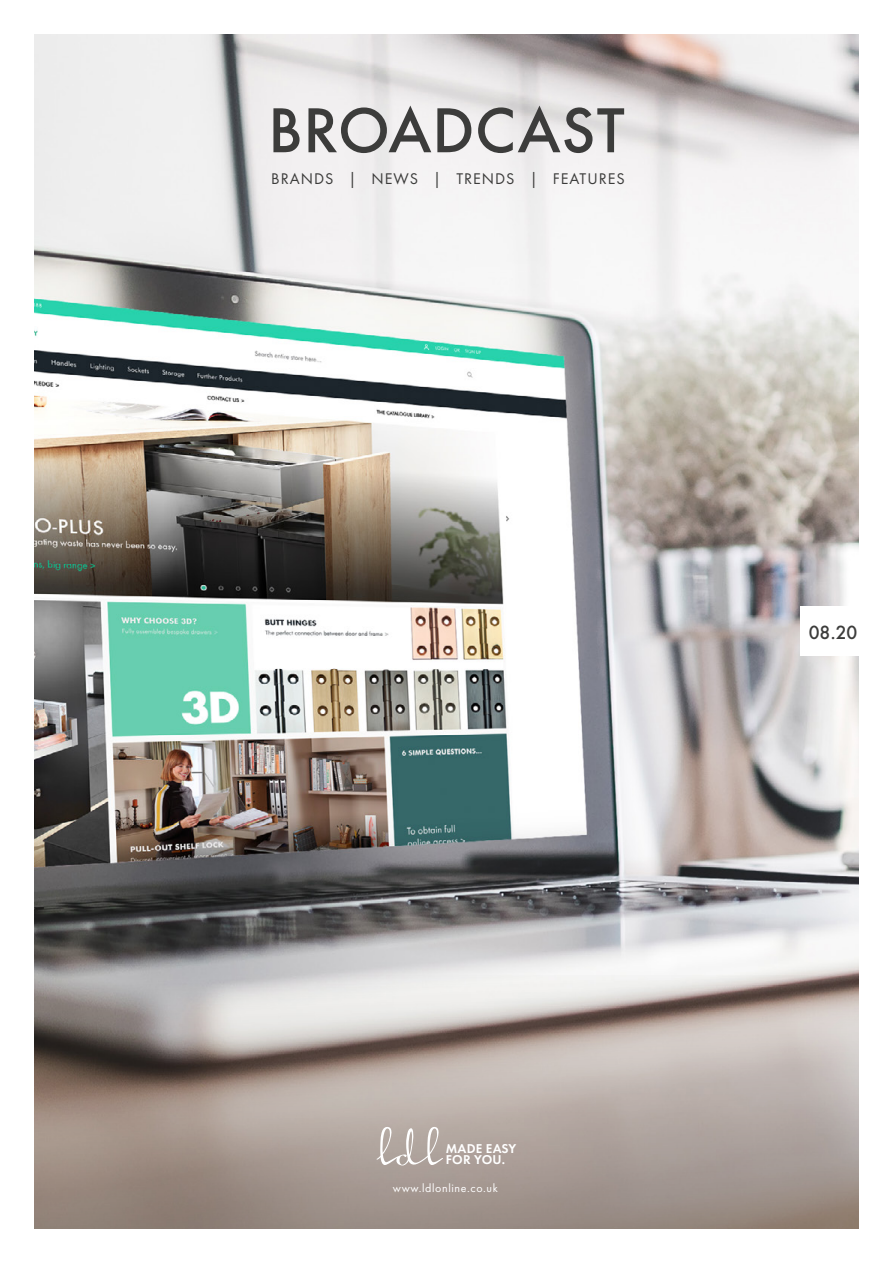
<style>
.page{position:relative;width:893px;height:1263px;background:#fff}
.page>*{position:absolute;margin:0;border:0;box-sizing:border-box;transform-origin:0 0}
.t1{font:500 58.35px "Futura";letter-spacing:.01em;color:#3c3c3b}
.t2{font:500 17.55px "Futura";color:#3c3c3b}
.t3{font:16.05px "Futura PT";letter-spacing:.06em;color:#3c3c3b}
.t4{font:600 13.2px/11.9px "Futura PT";letter-spacing:.015em;color:#fff}
.t5{font:12px "Futura PT";letter-spacing:.05em;color:#fff}
</style>
<div class="page">
<img style="left:34px;top:34px;width:825px;height:942px">
<div style="left:800px;top:607px;width:93px;height:49px;background:#fff"></div>
<svg style="left:34px;top:976px;width:825px;height:253px;background:#ab9f99"></svg>
<svg style="left:376px;top:1127px;width:67px;height:38px;background:#c0b7b1"></svg>
<h1 class="t1" style="left:268px;top:91px;width:358px">BROADCAST</h1>
<p class="t3" style="left:271px;top:169px;width:355px">BRANDS | NEWS | TRENDS | FEATURES</p>
<p class="t2" style="left:809px;top:620px;width:50px">08.20</p>
<p class="t4" style="left:446px;top:1142px;width:72px">MADE EASY<br>FOR YOU.</p>
<p class="t5" style="left:393px;top:1181px;width:106px">www.ldlonline.co.uk</p>
</div>
